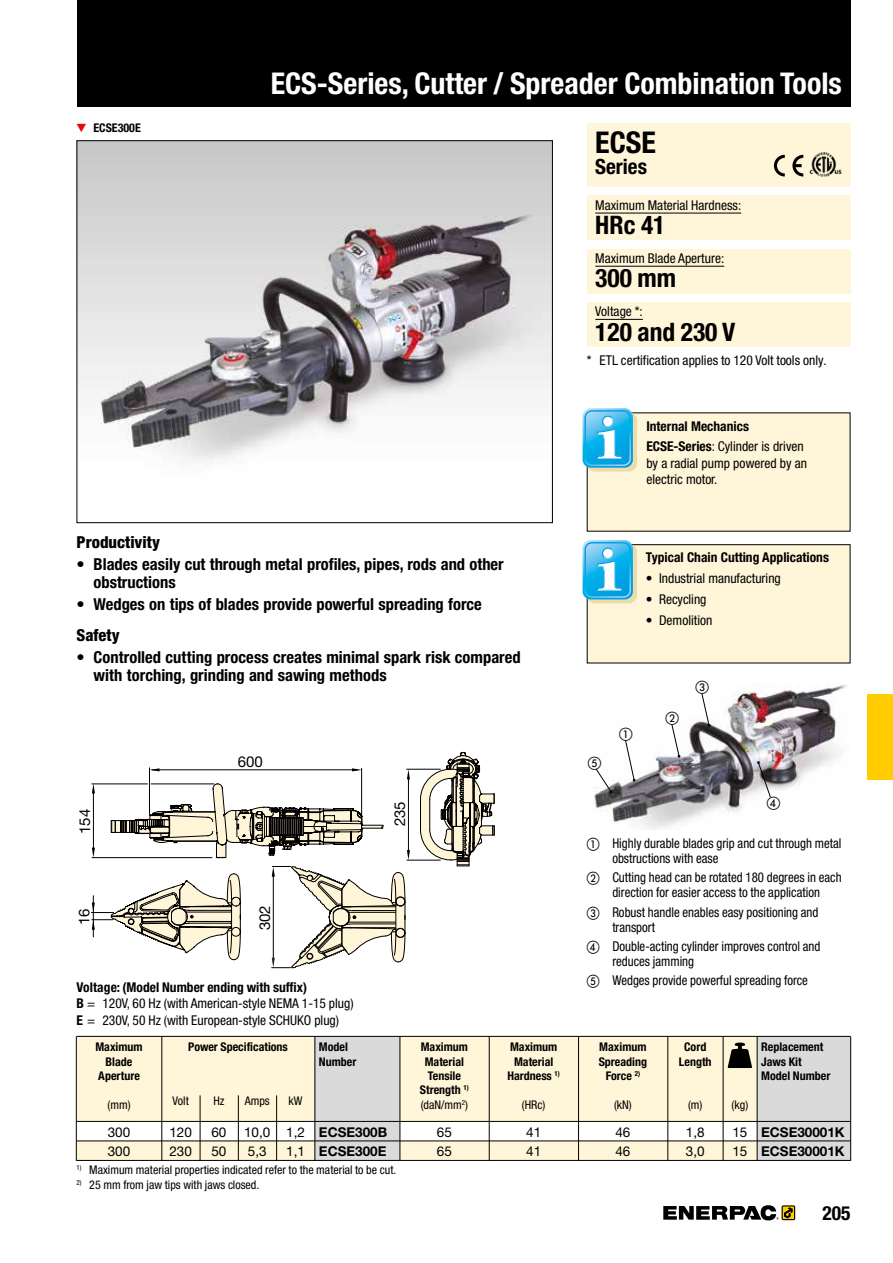
<style>
.page{position:relative;width:893px;height:1263px;background:#fff}
.page>*{position:absolute;margin:0;border:0;box-sizing:border-box;transform-origin:0 0}
.t1{font:700 condensed 30px "Helvetica Neue LTW1 G";color:#fff}
.t2{font:700 condensed 30px "Helvetica Neue LTW1 G";color:#000}
.t3{font:700 condensed 25.5px "Helvetica Neue LTW1 G";color:#000}
.t4{font:700 condensed 21px "Helvetica Neue LTW1 G";color:#000}
.t5{font:700 condensed 19.5px "Helvetica Neue LTW1 G";color:#000}
.t6{font:700 condensed 16.5px/18px "Helvetica Neue LTW1 G";color:#000}
.t7{font:800 condensed 16.5px "Helvetica Neue LTW1 G";color:#000}
.t8{font:15px "Helvetica Neue LTW1 G";color:#000}
.t9{font:condensed 13.5px/16.5px "Helvetica Neue LTW1 G";color:#000}
.t10{font:condensed 13.5px/15px "Helvetica Neue LTW1 G";color:#000;scale:.95 1}
.t11{font:700 condensed 13.5px/20.7px "Helvetica Neue LTW1 G";color:#000}
.t12{font:13.5px/19.5px "Helvetica Neue LTW1 G";color:#000}
.t13{font:700 13.5px/19.5px "Helvetica Neue LTW1 G";color:#000}
.t14{font:700 condensed 12px/14.4px "Helvetica Neue LTW1 G";color:#000;text-align:center}
.t15{font:condensed 12px "Helvetica Neue LTW1 G";color:#000}
.s1{font-weight:400}
.s2{font-weight:700}
</style>
<div class="page">
<div style="left:77px;top:0;width:773px;height:106px;background:#000"></div>
<svg style="left:663px;top:1205px;width:132px;height:15px"></svg>
<div style="left:867px;top:695px;width:26px;height:85px;background:#fc0"></div>
<div style="left:77px;top:1141px;width:697px;height:19px;background:#fff5d8"></div>
<div style="left:77px;top:1036px;width:773px;height:85px;background:#fff5d8"></div>
<div style="left:315px;top:1036px;width:85px;height:124px;background:#dadada"></div>
<div style="left:757px;top:1036px;width:93px;height:124px;background:#dadada"></div>
<hr style="left:162px;top:1036px;width:1px;height:125px;background:#000">
<hr style="left:76px;top:1036px;width:1px;height:125px;background:#000">
<hr style="left:400px;top:1036px;width:1px;height:125px;background:#000">
<hr style="left:315px;top:1036px;width:1px;height:125px;background:#000">
<hr style="left:489px;top:1036px;width:1px;height:125px;background:#000">
<hr style="left:578px;top:1036px;width:1px;height:125px;background:#000">
<hr style="left:668px;top:1036px;width:1px;height:125px;background:#000">
<hr style="left:200px;top:1095px;width:1px;height:66px;background:#000">
<hr style="left:238px;top:1095px;width:1px;height:66px;background:#000">
<hr style="left:276px;top:1095px;width:1px;height:66px;background:#000">
<hr style="left:723px;top:1036px;width:1px;height:125px;background:#000">
<hr style="left:850px;top:1036px;width:1px;height:125px;background:#000">
<hr style="left:757px;top:1036px;width:1px;height:125px;background:#000">
<hr style="left:77px;top:1121px;width:773px;height:1px;background:#000">
<hr style="left:77px;top:1036px;width:773px;height:1px;background:#000">
<hr style="left:77px;top:1141px;width:773px;height:1px;background:#000">
<hr style="left:77px;top:1160px;width:773px;height:1px;background:#000">
<svg style="left:728px;top:1042px;width:24px;height:26px"></svg>
<img style="left:79px;top:142px;width:472px;height:320px">
<div style="left:587px;top:123px;width:263px;height:64px;background:#fff5d8"></div>
<div style="left:587px;top:196px;width:263px;height:44px;background:#fff5d8"></div>
<div style="left:587px;top:249px;width:263px;height:44px;background:#fff5d8"></div>
<div style="left:587px;top:302px;width:263px;height:45px;background:#fff5d8"></div>
<img style="left:809px;top:152px;width:33px;height:25px">
<svg style="left:774px;top:155px;width:11px;height:21px"></svg>
<svg style="left:792px;top:155px;width:11px;height:21px"></svg>
<div style="left:587px;top:413px;width:263px;height:118px;background:#fff5d8"></div>
<div style="left:587px;top:545px;width:263px;height:118px;background:#fff5d8"></div>
<div style="left:587px;top:544px;width:263px;height:119px;border:1px solid #000"></div>
<div style="left:587px;top:412px;width:50px;height:59px;background:#ecdbab;border-radius:8px"></div>
<svg style="left:583px;top:408px;width:50px;height:60px;background:#4bbeeb"></svg>
<div style="left:587px;top:544px;width:50px;height:59px;background:#ecdbab;border-radius:8px"></div>
<svg style="left:583px;top:540px;width:50px;height:59px;background:#4abeec"></svg>
<img style="left:594px;top:683px;width:253px;height:146px">
<svg style="left:91px;top:752px;width:404px;height:217px"></svg>
<hr style="left:595px;top:213px;width:146px;height:1px;background:#000">
<hr style="left:595px;top:266px;width:129px;height:1px;background:#000">
<hr style="left:595px;top:319px;width:48px;height:1px;background:#000">
<svg style="left:619px;top:727px;width:17px;height:55px"></svg>
<svg style="left:696px;top:683px;width:14px;height:44px"></svg>
<svg style="left:757px;top:761px;width:23px;height:48px"></svg>
<svg style="left:666px;top:712px;width:14px;height:46px"></svg>
<svg style="left:594px;top:757px;width:18px;height:36px"></svg>
<p class="t14" style="left:94px;top:120px;width:49px">ECSE300E</p>
<h1 class="t1" style="left:271px;top:65px;width:573px">ECS-Series, Cutter / Spreader Combination Tools</h1>
<h1 class="t2" style="left:595px;top:124px;width:62px">ECSE</h1>
<h3 class="t4" style="left:595px;top:154px;width:53px">Series</h3>
<p class="t9" style="left:595px;top:197px;width:147px">Maximum Material Hardness:</p>
<h2 class="t3" style="left:595px;top:210px;width:72px">HRc 41</h2>
<p class="t9" style="left:595px;top:250px;width:130px">Maximum Blade Aperture:</p>
<h2 class="t3" style="left:595px;top:263px;width:82px">300 mm</h2>
<p class="t9" style="left:595px;top:303px;width:49px">Voltage *:</p>
<h2 class="t3" style="left:595px;top:316px;width:142px">120 and 230 V</h2>
<p class="t9" style="left:587px;top:352px;width:242px">* ETL certification applies to 120 Volt tools only.</p>
<p class="t11" style="left:646px;top:416px;width:159px">Internal Mechanics<br>ECSE-Series<span class="s1">: Cylinder is driven</span></p>
<p class="t9" style="left:646px;top:455px;width:162px">by a radial pump powered by an electric motor.</p>
<p class="t7" style="left:77px;top:532px;width:85px">Productivity</p>
<p class="t6" style="left:94px;top:555px;width:412px;text-indent:-17px">• Blades easily cut through metal profiles, pipes, rods and other obstructions</p>
<p class="t6" style="left:77px;top:595px;width:407px">• Wedges on tips of blades provide powerful spreading force</p>
<p class="t7" style="left:77px;top:625px;width:45px">Safety</p>
<p class="t6" style="left:94px;top:648px;width:429px;text-indent:-17px">• Controlled cutting process creates minimal spark risk compared with torching, grinding and sawing methods</p>
<p class="t8" style="left:76px;top:834px;width:27px;rotate:-90deg">154</p>
<p class="t8" style="left:75px;top:925px;width:18px;rotate:-90deg">16</p>
<p class="t8" style="left:238px;top:752px;width:27px">600</p>
<p class="t8" style="left:256px;top:930px;width:27px;rotate:-90deg">302</p>
<p class="t9" style="left:77px;top:979px;width:279px"><span class="s2">Voltage: (Model Number ending with suffix)<br>B</span> = 120V, 60 Hz (with American-style NEMA 1-15 plug)<br><span class="s2">E</span> = 230V, 50 Hz (with European-style SCHUKO plug)</p>
<p class="t8" style="left:391px;top:826px;width:27px;rotate:-90deg">235</p>
<p class="t11" style="left:646px;top:547px;width:185px">Typical Chain Cutting Applications</p>
<p class="t9" style="left:646px;top:570px;width:136px">• Industrial manufacturing</p>
<p class="t9" style="left:646px;top:591px;width:62px">• Recycling</p>
<p class="t9" style="left:646px;top:612px;width:68px">• Demolition</p>
<p class="t10" style="left:612px;top:836px;width:243px;text-indent:-26px">① Highly durable blades grip and cut through metal obstructions with ease</p>
<p class="t10" style="left:587px;top:870px;width:270px;text-align:center">② Cutting head can be rotated 180 degrees in each direction for easier access to the application</p>
<p class="t10" style="left:612px;top:904px;width:218px;text-indent:-26px">③ Robust handle enables easy positioning and transport</p>
<p class="t10" style="left:612px;top:939px;width:221px;text-indent:-26px">④ Double-acting cylinder improves control and reduces jamming</p>
<p class="t10" style="left:587px;top:973px;width:234px">⑤ Wedges provide powerful spreading force</p>
<p class="t14" style="left:95px;top:1040px;width:49px">Maximum<br>Blade<br>Aperture</p>
<p class="t15" style="left:107px;top:1097px;width:25px">(mm)</p>
<p class="t14" style="left:188px;top:1040px;width:101px">Power Specifications</p>
<p class="t15" style="left:173px;top:1093px;width:18px">Volt</p>
<p class="t15" style="left:213px;top:1093px;width:13px">Hz</p>
<p class="t15" style="left:245px;top:1093px;width:27px">Amps</p>
<p class="t15" style="left:288px;top:1093px;width:15px">kW</p>
<p class="t14" style="left:679px;top:1040px;width:34px">Cord<br>Length</p>
<p class="t15" style="left:688px;top:1097px;width:16px">(m)</p>
<p class="t14" style="left:420px;top:1040px;width:50px">Maximum<br>Material<br>Tensile<br>Strength <sup>1) </sup><span class="s1">(daN/mm</span><sup>2</sup><span class="s1">)</span></p>
<p class="t14" style="left:507px;top:1040px;width:54px">Maximum<br>Material<br>Hardness <sup>1)</sup></p>
<p class="t14" style="left:599px;top:1040px;width:50px">Maximum<br>Spreading<br>Force <sup>2)</sup></p>
<p class="t15" style="left:614px;top:1097px;width:19px">(kN)</p>
<p class="t14" style="left:319px;top:1040px;width:39px;text-align:left">Model<br>Number</p>
<p class="t14" style="left:761px;top:1040px;width:71px;text-align:left">Replacement<br>Jaws Kit<br>Model Number</p>
<p class="t15" style="left:522px;top:1097px;width:25px">(HRc)</p>
<p class="t15" style="left:731px;top:1097px;width:18px">(kg)</p>
<p class="t12" style="left:108px;top:1122px;width:24px">300<br>300</p>
<p class="t12" style="left:169px;top:1122px;width:24px">120<br>230</p>
<p class="t12" style="left:211px;top:1122px;width:17px">60<br>50</p>
<p class="t12" style="left:244px;top:1122px;width:28px">10,0<br>5,3</p>
<p class="t12" style="left:286px;top:1122px;width:20px">1,2<br>1,1</p>
<p class="t13" style="left:319px;top:1122px;width:70px">ECSE300B<br>ECSE300E</p>
<p class="t13" style="left:761px;top:1122px;width:85px">ECSE30001K<br>ECSE30001K</p>
<p class="t12" style="left:437px;top:1122px;width:17px">65<br>65</p>
<p class="t12" style="left:526px;top:1122px;width:17px">41<br>41</p>
<p class="t12" style="left:615px;top:1122px;width:17px">46<br>46</p>
<p class="t12" style="left:686px;top:1122px;width:20px">1,8<br>3,0</p>
<p class="t12" style="left:732px;top:1122px;width:17px">15<br>15</p>
<p class="t15" style="left:77px;top:1162px;width:321px"><sup>1)</sup> Maximum material properties indicated refer to the material to be cut.</p>
<p class="t15" style="left:77px;top:1177px;width:184px"><sup>2)</sup> 25 mm from jaw tips with jaws closed.</p>
<h3 class="t5" style="left:822px;top:1202px;width:30px">205</h3>
</div>
